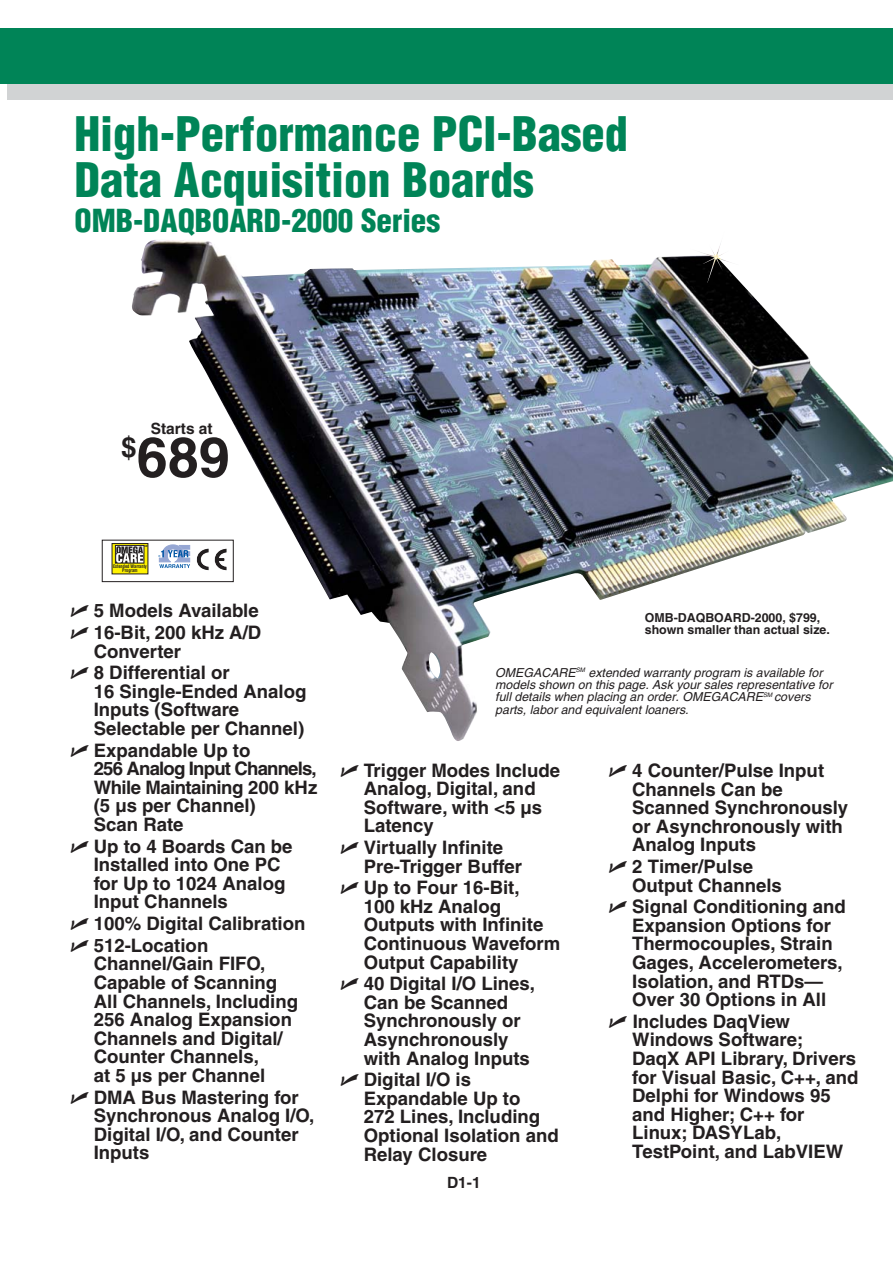
<style>
.page{position:relative;width:893px;height:1263px;background:#fff}
.page>*{position:absolute;margin:0;border:0;box-sizing:border-box;transform-origin:0 0}
.t1{font:700 55.8px "Helvetica";color:#231f20}
.t2{font:900 condensed 46.5px/46.5px "Helvetica";color:#008457}
.t3{font:900 condensed 30.9px "Helvetica";color:#008457}
.t4{font:700 18.6px/18.6px "Helvetica";color:#231f20}
.t5{font:700 18.6px/18.6px "Helvetica";letter-spacing:-.03em;color:#231f20}
.t6{font:700 15.45px "Helvetica";color:#231f20}
.t7{font:italic 12.45px/12.5px "Helvetica";color:#231f20}
.t8{font:700 12.45px/12.5px "Helvetica";color:#231f20}
.t9{font:700 condensed 4.95px/4.3px "Helvetica";color:#231f20;text-align:center;scale:.9 1}
.t10{font:700 condensed 2.7px "Helvetica";color:#231f20;scale:.9 1}
.s1{font-family:"Universal Newswith Comm Pi";font-weight:400}
</style>
<div class="page">
<div style="left:0;top:28px;width:892px;height:56px;background:#008457"></div>
<div style="left:7px;top:84px;width:885px;height:16px;background:#d1d3d4"></div>
<img style="left:131px;top:240px;width:761px;height:501px">
<img style="left:689px;top:240px;width:50px;height:42px">
<div style="left:102px;top:540px;width:132px;height:42px;border:1px solid #231f20"></div>
<svg style="left:114px;top:545px;width:32px;height:27px"></svg>
<div style="left:112px;top:543px;width:36px;height:31px;border:1px solid #231f20"></div>
<div style="left:115px;top:545px;width:29px;height:18px;border:1px solid #231f20"></div>
<svg style="left:116px;top:546px;width:27px;height:17px"></svg>
<svg style="left:158px;top:545px;width:68px;height:25px"></svg>
<h2 class="t2" style="left:74px;top:115px;width:555px">High-Performance PCI-Based<br>Data Acquisition Boards</h2>
<h3 class="t3" style="left:74px;top:209px;width:367px">OMB-DAQBOARD-2000 Series</h3>
<p class="t6" style="left:151px;top:423px;width:63px">Starts at</p>
<h1 class="t1" style="left:121px;top:437px;width:110px"><sup>$</sup>689</h1>
<p class="t10" style="left:144px;top:545px;width:5px">SM</p>
<p class="t9" style="left:113px;top:564px;width:39px">Extended Warranty<br>Program</p>
<p class="t4" style="left:71px;top:603px;width:190px"><span class="s1">-</span> 5 Models Available</p>
<p class="t4" style="left:94px;top:625px;width:169px;text-indent:-23px"><span class="s1">-</span> 16-Bit, 200 kHz A/D<br>Converter</p>
<p class="t4" style="left:94px;top:665px;width:214px;text-indent:-23px"><span class="s1">-</span> 8 Differential or<br>16 Single-Ended Analog<br>Inputs (Software<br>Selectable per Channel)</p>
<p class="t5" style="left:94px;top:743px;width:225px;text-indent:-23px"><span class="s1">-</span> Expandable Up to<br>256 Analog Input Channels,<br>While Maintaining 200 kHz (5 μs per Channel)<br>Scan Rate</p>
<p class="t4" style="left:94px;top:839px;width:200px;text-indent:-23px"><span class="s1">-</span> Up to 4 Boards Can be<br>Installed into One PC for Up to 1024 Analog<br>Input Channels</p>
<p class="t4" style="left:71px;top:916px;width:236px"><span class="s1">-</span> 100% Digital Calibration</p>
<p class="t4" style="left:94px;top:938px;width:206px;text-indent:-23px"><span class="s1">-</span> 512-Location<br>Channel/Gain FIFO,<br>Capable of Scanning<br>All Channels, Including<br>256 Analog Expansion<br>Channels and Digital/<br>Counter Channels,<br>at 5 μs per Channel</p>
<p class="t4" style="left:94px;top:1090px;width:222px;text-indent:-23px"><span class="s1">-</span> DMA Bus Mastering for<br>Synchronous Analog I/O,<br>Digital I/O, and Counter<br>Inputs</p>
<p class="t8" style="left:645px;top:612px;width:187px">OMB-DAQBOARD-2000, $799, shown smaller than actual size.</p>
<p class="t7" style="left:495px;top:667px;width:341px">OMEGACARE<sup>SM</sup> extended warranty program is available for models shown on this page. Ask your sales representative for full details when placing an order. OMEGACARE<sup>SM</sup> covers parts, labor and equivalent loaners.</p>
<p class="t4" style="left:364px;top:763px;width:198px;text-indent:-23px"><span class="s1">-</span> Trigger Modes Include<br>Analog, Digital, and<br>Software, with &lt;5 μs<br>Latency</p>
<p class="t4" style="left:364px;top:840px;width:160px;text-indent:-23px"><span class="s1">-</span> Virtually Infinite<br>Pre-Trigger Buffer</p>
<p class="t4" style="left:364px;top:880px;width:198px;text-indent:-23px"><span class="s1">-</span> Up to Four 16-Bit,<br>100 kHz Analog<br>Outputs with Infinite<br>Continuous Waveform<br>Output Capability</p>
<p class="t4" style="left:364px;top:976px;width:173px;text-indent:-23px"><span class="s1">-</span> 40 Digital I/O Lines,<br>Can be Scanned<br>Synchronously or<br>Asynchronously with Analog Inputs</p>
<p class="t4" style="left:364px;top:1072px;width:197px;text-indent:-23px"><span class="s1">-</span> Digital I/O is<br>Expandable Up to<br>272 Lines, Including<br>Optional Isolation and<br>Relay Closure</p>
<p class="t6" style="left:447px;top:1177px;width:35px">D1-1</p>
<p class="t4" style="left:632px;top:763px;width:217px;text-indent:-23px"><span class="s1">-</span> 4 Counter/Pulse Input<br>Channels Can be<br>Scanned Synchronously or Asynchronously with<br>Analog Inputs</p>
<p class="t4" style="left:632px;top:859px;width:151px;text-indent:-23px"><span class="s1">-</span> 2 Timer/Pulse<br>Output Channels</p>
<p class="t4" style="left:632px;top:899px;width:215px;text-indent:-23px"><span class="s1">-</span> Signal Conditioning and<br>Expansion Options for<br>Thermocouples, Strain<br>Gages, Accelerometers,<br>Isolation, and RTDs—<br>Over 30 Options in All</p>
<p class="t4" style="left:632px;top:1014px;width:228px;text-indent:-23px"><span class="s1">-</span> Includes DaqView<br>Windows Software;<br>DaqX API Library, Drivers for Visual Basic, C++, and<br>Delphi for Windows 95 and Higher; C++ for<br>Linux; DASYLab,<br>TestPoint, and LabVIEW</p>
</div>
